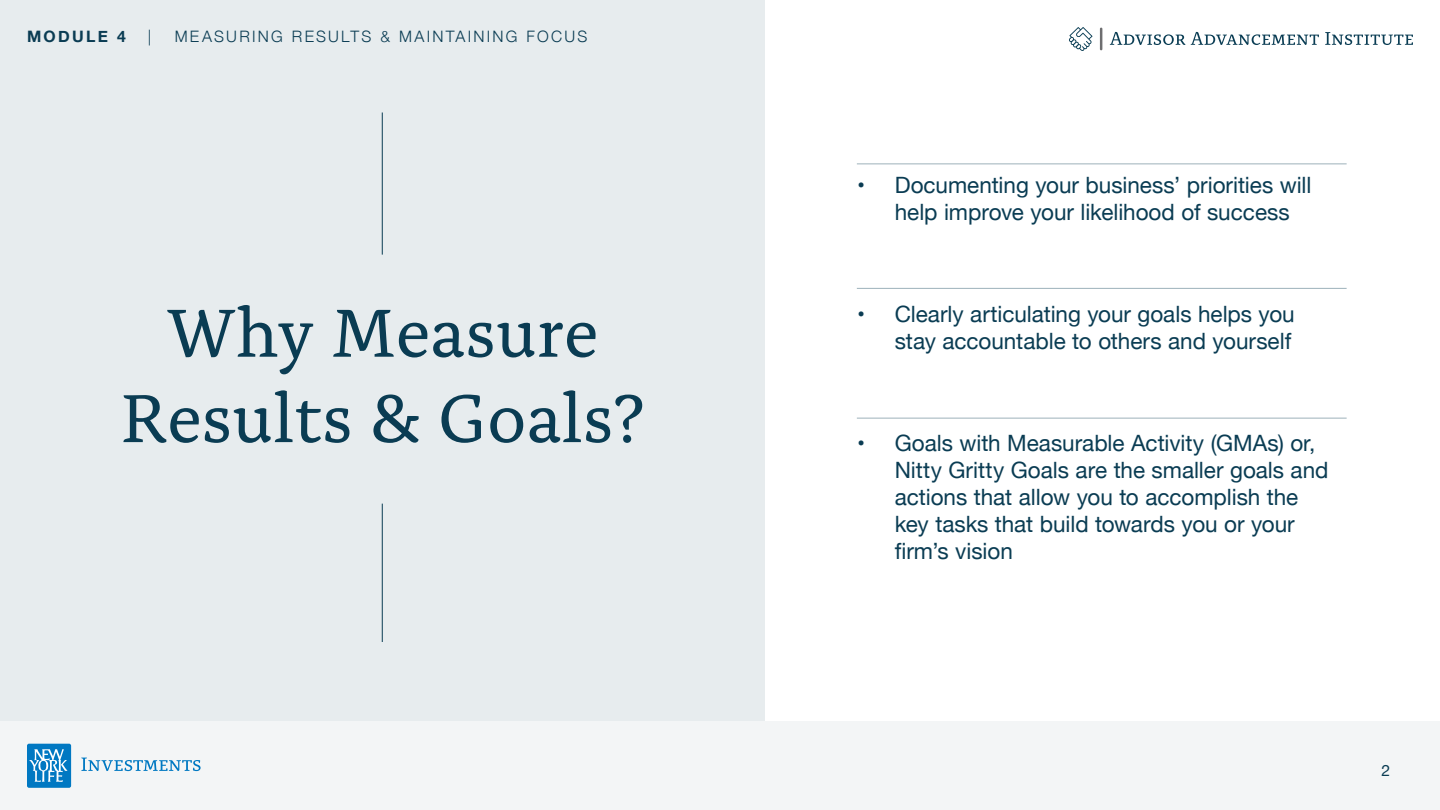
<style>
.page{position:relative;width:1440px;height:810px;background:#fff}
.page>*{position:absolute;margin:0;border:0;box-sizing:border-box;transform-origin:0 0}
.t1{font:71.18px/85.4px "Alda OTCEV";color:#0a3c53;text-align:center}
.t2{font:22.5px/27px "Helvetica Neue";color:#0a3c53}
.t3{font:300 15.75px "Helvetica Neue";letter-spacing:.14em;color:#0a3c53}
.t4{font:700 15.75px "Helvetica Neue";letter-spacing:.15em;color:#0a3c53}
.t5{font:15.75px "Helvetica Neue";color:#0a3c53}
</style>
<div class="page">
<div style="left:0;top:722px;width:1440px;height:88px;background:#f3f5f6"></div>
<svg style="left:27px;top:744px;width:174px;height:44px"></svg>
<div style="left:0;top:0;width:765px;height:721px;background:#e7ecee"></div>
<svg style="left:1110px;top:32px;width:75px;height:13px"></svg>
<svg style="left:1191px;top:32px;width:128px;height:13px"></svg>
<svg style="left:1325px;top:32px;width:88px;height:13px"></svg>
<hr style="left:1100px;top:28px;width:2px;height:22px;background:#6e6e70">
<svg style="left:1069px;top:27px;width:23px;height:24px"></svg>
<hr style="left:857px;top:288px;width:490px;height:1px;background:#9db1ba">
<hr style="left:857px;top:418px;width:490px;height:1px;background:#9db1ba">
<hr style="left:857px;top:164px;width:490px;height:1px;background:#9db1ba">
<hr style="left:382px;top:112px;width:1px;height:143px;background:#0a3c53">
<hr style="left:382px;top:504px;width:1px;height:138px;background:#0a3c53">
<p class="t4" style="left:27px;top:24px;width:100px">MODULE 4</p>
<p class="t3" style="left:148px;top:24px;width:5px">|</p>
<p class="t3" style="left:175px;top:24px;width:414px">MEASURING RESULTS &amp; MAINTAINING FOCUS</p>
<h1 class="t1" style="left:121px;top:285px;width:525px">Why Measure<br>Results &amp; Goals?</h1>
<p class="t2" style="left:895px;top:173px;width:418px;text-indent:-38px">• Documenting your business’ priorities will help improve your likelihood of success</p>
<p class="t2" style="left:857px;top:302px;width:439px;text-align:right">• Clearly articulating your goals helps you stay accountable to others and yourself</p>
<p class="t2" style="left:895px;top:431px;width:435px;text-indent:-38px">• Goals with Measurable Activity (GMAs) or, Nitty Gritty Goals are the smaller goals and actions that allow you to accomplish the key tasks that build towards you or your firm’s vision</p>
<p class="t5" style="left:1382px;top:759px;width:10px">2</p>
</div>
